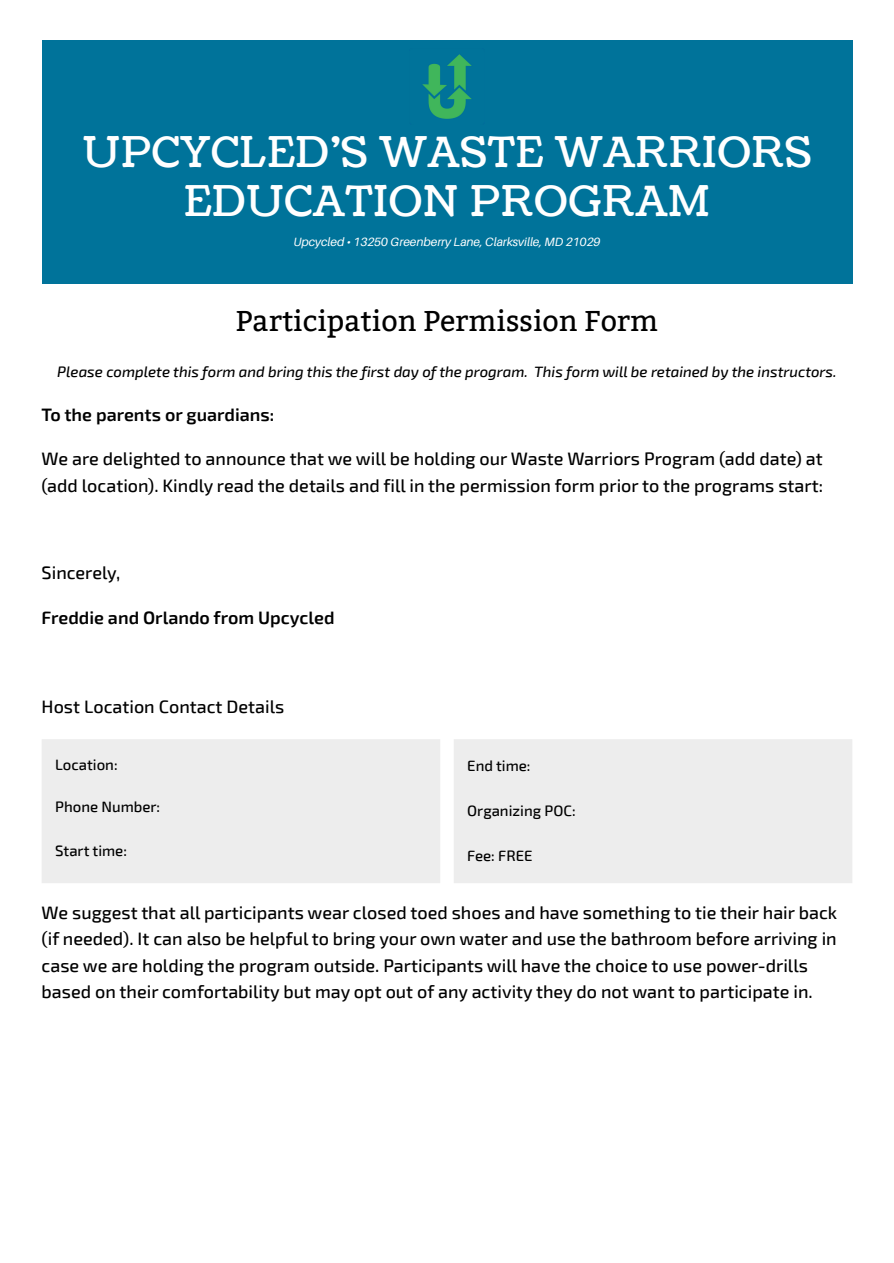
<style>
.page{position:relative;width:894px;height:1263px;background:#fff}
.page>*{position:absolute;margin:0;border:0;box-sizing:border-box;transform-origin:0 0}
.t1{font:42.15px "Coustard";letter-spacing:.02em;color:#fff}
.t2{font:28.5px "Bitter";color:#000}
.t3{font:500 18px/26.2px "Exo 2";color:#000}
.t4{font:600 18px "Exo 2";color:#000}
.t5{font:italic 500 15px "Exo 2";color:#000}
.t6{font:500 15px "Exo 2";color:#000}
.t7{font:italic 12px "Aileron";color:#fff}
</style>
<div class="page">
<div style="left:42px;top:40px;width:810px;height:244px;background:#00739a"></div>
<img style="left:422px;top:54px;width:50px;height:65px">
<div style="left:42px;top:739px;width:810px;height:144px;background:#ededed"></div>
<p class="t1" style="left:82px;top:124px;width:730px">UPCYCLED’S WASTE WARRIORS</p>
<p class="t1" style="left:184px;top:173px;width:527px">EDUCATION PROGRAM</p>
<p class="t7" style="left:293px;top:234px;width:308px">Upcycled • 13250 Greenberry Lane, Clarksville, MD 21029</p>
<h2 class="t2" style="left:236px;top:304px;width:424px">Participation Permission Form</h2>
<p class="t5" style="left:57px;top:362px;width:780px">Please complete this form and bring this the first day of the program. This form will be retained by the instructors.</p>
<p class="t4" style="left:42px;top:403px;width:234px">To the parents or guardians:</p>
<h3 class="t3" style="left:42px;top:444px;width:782px;line-height:27px">We are delighted to announce that we will be holding our Waste Warriors Program (add date) at (add location). Kindly read the details and fill in the permission form prior to the programs start:</h3>
<h3 class="t3" style="left:42px;top:559px;width:80px">Sincerely,</h3>
<p class="t4" style="left:42px;top:606px;width:294px">Freddie and Orlando from Upcycled</p>
<h3 class="t3" style="left:42px;top:693px;width:244px">Host Location Contact Details</h3>
<p class="t6" style="left:55px;top:754px;width:64px">Location:</p>
<p class="t6" style="left:55px;top:797px;width:106px">Phone Number:</p>
<p class="t6" style="left:55px;top:841px;width:73px">Start time:</p>
<p class="t6" style="left:467px;top:756px;width:65px">End time:</p>
<p class="t6" style="left:467px;top:801px;width:110px">Organizing POC:</p>
<p class="t6" style="left:467px;top:846px;width:67px">Fee: FREE</p>
<h3 class="t3" style="left:42px;top:899px;width:796px">We suggest that all participants wear closed toed shoes and have something to tie their hair back (if needed). It can also be helpful to bring your own water and use the bathroom before arriving in case we are holding the program outside. Participants will have the choice to use power-drills based on their comfortability but may opt out of any activity they do not want to participate in.</h3>
</div>
